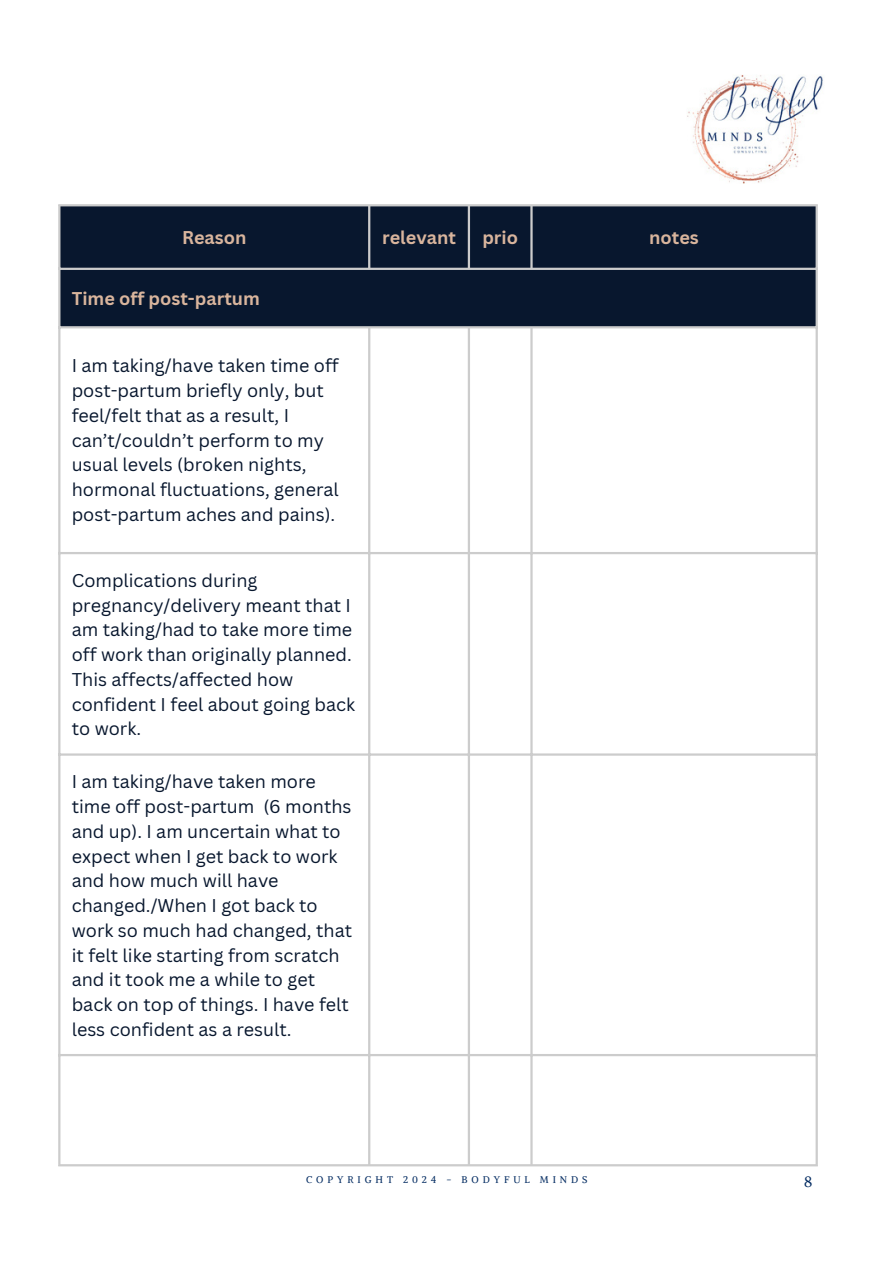
<style>
.page{position:relative;width:894px;height:1264px;background:#fff}
.page>*{position:absolute;margin:0;border:0;box-sizing:border-box;transform-origin:0 0}
.t1{font:18px/24.8px "Canva Sans";color:#08172e}
.t2{font:700 18px "Canva Sans";color:#d9b59d}
.t3{font:15px "Alike";color:#042c62}
.t4{font:9.6px "Alike";letter-spacing:.405em;color:#042c62}
</style>
<div class="page">
<img style="left:687px;top:75px;width:136px;height:108px">
<div style="left:60px;top:206px;width:755px;height:120px;background:#08172e"></div>
<hr style="left:58px;top:206px;width:2px;height:958px;background:#ccc">
<hr style="left:368px;top:206px;width:2px;height:62px;background:#ccc">
<hr style="left:368px;top:328px;width:2px;height:836px;background:#ccc">
<hr style="left:467px;top:206px;width:3px;height:62px;background:#ccc">
<hr style="left:467px;top:328px;width:3px;height:836px;background:#ccc">
<hr style="left:530px;top:206px;width:2px;height:62px;background:#ccc">
<hr style="left:530px;top:328px;width:2px;height:836px;background:#ccc">
<hr style="left:815px;top:206px;width:2px;height:958px;background:#ccc">
<hr style="left:58px;top:204px;width:759px;height:2px;background:#ccc">
<hr style="left:58px;top:268px;width:759px;height:2px;background:#ccc">
<hr style="left:58px;top:326px;width:759px;height:2px;background:#ccc">
<hr style="left:58px;top:552px;width:759px;height:2px;background:#ccc">
<hr style="left:58px;top:753px;width:759px;height:2px;background:#ccc">
<hr style="left:58px;top:1053px;width:759px;height:3px;background:#ccc">
<hr style="left:58px;top:1164px;width:759px;height:2px;background:#ccc">
<p class="t2" style="left:182px;top:224px;width:66px">Reason</p>
<p class="t2" style="left:382px;top:224px;width:75px">relevant</p>
<p class="t2" style="left:482px;top:224px;width:37px">prio</p>
<p class="t2" style="left:649px;top:224px;width:51px">notes</p>
<p class="t2" style="left:72px;top:285px;width:189px">Time off post-partum</p>
<p class="t1" style="left:72px;top:353px;width:268px">I am taking/have taken time off post-partum briefly only, but feel/felt that as a result, I can’t/couldn’t perform to my usual levels (broken nights, hormonal fluctuations, general post-partum aches and pains).</p>
<p class="t1" style="left:72px;top:567px;width:285px">Complications during pregnancy/delivery meant that I am taking/had to take more time off work than originally planned.<br>This affects/affected how confident I feel about going back to work.</p>
<p class="t1" style="left:72px;top:769px;width:282px">I am taking/have taken more time off post-partum (6 months and up). I am uncertain what to expect when I get back to work and how much will have changed./When I got back to work so much had changed, that it felt like starting from scratch and it took me a while to get back on top of things. I have felt less confident as a result.</p>
<p class="t4" style="left:306px;top:1173px;width:283px">COPYRIGHT 2024 - BODYFUL MINDS</p>
<p class="t3" style="left:804px;top:1172px;width:10px">8</p>
</div>
